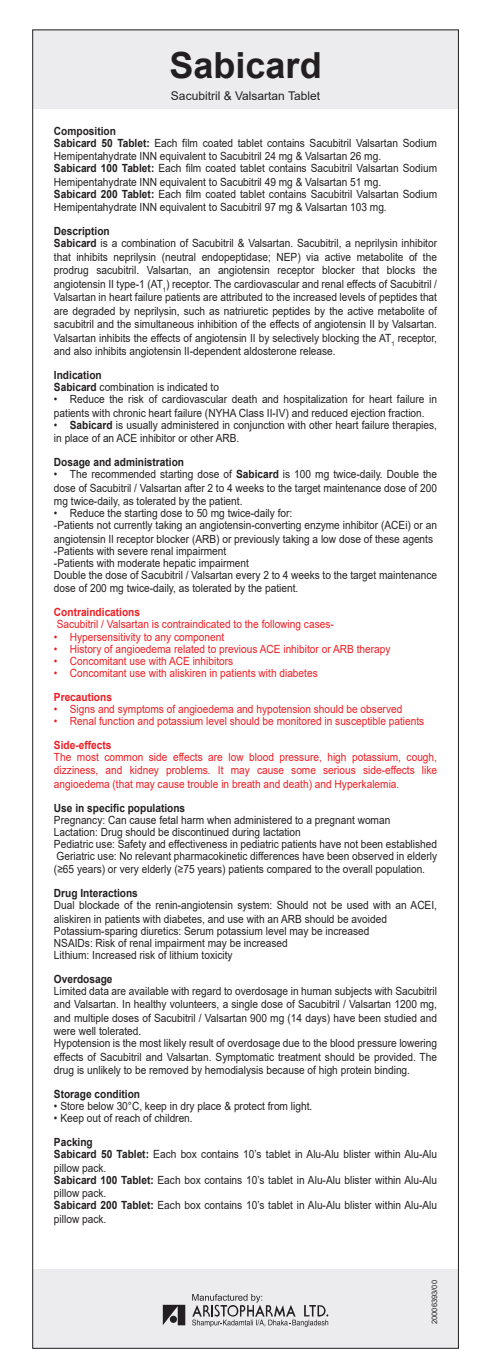
<style>
.page{position:relative;width:486px;height:1372px;background:#fff}
.page>*{position:absolute;margin:0;border:0;box-sizing:border-box;transform-origin:0 0}
.t1{font:700 36px "Arial";color:#231f20}
.t2{font:12px "Arial";color:#231f20}
.t3{font:11.25px/12px "Arial";color:#231f20;scale:.9 1}
.t4{font:11.25px/13.5px "Arial";color:#ee1d23;text-align:justify;scale:.9 1}
.t5{font:700 11.25px "Arial";color:#231f20;scale:.9 1}
.t6{font:700 11.25px "Arial";color:#ee1d23;scale:.9 1}
.t7{font:7.5px "Arial";color:#231f20}
.s1{font-weight:700}
</style>
<div class="page">
<div style="left:33px;top:1269px;width:425px;height:79px;background:#ececee"></div>
<svg style="left:192px;top:1294px;width:136px;height:33px"></svg>
<svg style="left:163px;top:1304px;width:22px;height:21px"></svg>
<div style="left:170px;top:1315px;width:7px;height:8px;background:#231f20;border-radius:50%"></div>
<div style="left:33px;top:30px;width:425px;height:79px;background:#ececee"></div>
<h1 class="t1" style="left:169px;top:40px;width:154px">Sabicard</h1>
<p class="t2" style="left:171px;top:88px;width:150px">Sacubitril &amp; Valsartan Tablet</p>
<p class="t3" style="left:54px;top:125px;width:427px"><span class="s1">Composition<br>Sabicard 50 Tablet:</span> Each film coated tablet contains Sacubitril Valsartan Sodium</p>
<p class="t3" style="left:54px;top:150px;width:427px">Hemipentahydrate INN equivalent to Sacubitril 24 mg &amp; Valsartan 26 mg.<br><span class="s1">Sabicard 100 Tablet:</span> Each film coated tablet contains Sacubitril Valsartan Sodium</p>
<p class="t3" style="left:54px;top:176px;width:427px">Hemipentahydrate INN equivalent to Sacubitril 49 mg &amp; Valsartan 51 mg.<br><span class="s1">Sabicard 200 Tablet:</span> Each film coated tablet contains Sacubitril Valsartan Sodium</p>
<p class="t3" style="left:54px;top:201px;width:371px">Hemipentahydrate INN equivalent to Sacubitril 97 mg &amp; Valsartan 103 mg.</p>
<p class="t3" style="left:54px;top:225px;width:427px"><span class="s1">Description<br>Sabicard</span> is a combination of Sacubitril &amp; Valsartan. Sacubitril, a neprilysin inhibitor</p>
<p class="t3" style="left:54px;top:250px;width:427px;line-height:13.5px;text-align:justify">that inhibits neprilysin (neutral endopeptidase; NEP) via active metabolite of the prodrug sacubitril. Valsartan, an angiotensin receptor blocker that blocks the angiotensin II type-1 (AT<sub>1</sub>) receptor. The cardiovascular and renal effects of Sacubitril / Valsartan in heart failure patients are attributed to the increased levels of peptides that are degraded by neprilysin, such as natriuretic peptides by the active metabolite of sacubitril and the simultaneous inhibition of the effects of angiotensin II by Valsartan.<br>Valsartan inhibits the effects of angiotensin II by selectively blocking the AT<sub>1</sub> receptor, and also inhibits angiotensin II-dependent aldosterone release.</p>
<p class="t3" style="left:54px;top:369px;width:185px"><span class="s1">Indication<br>Sabicard</span> combination is indicated to</p>
<p class="t3" style="left:54px;top:393px;width:427px;line-height:13.5px">• Reduce the risk of cardiovascular death and hospitalization for heart failure in patients with chronic heart failure (NYHA Class II-IV) and reduced ejection fraction.</p>
<p class="t3" style="left:54px;top:418px;width:427px;line-height:13.5px">• <span class="s1">Sabicard</span> is usually administered in conjunction with other heart failure therapies, in place of an ACE inhibitor or other ARB.</p>
<p class="t5" style="left:54px;top:454px;width:146px">Dosage and administration</p>
<p class="t3" style="left:54px;top:468px;width:427px;line-height:13.5px;text-align:justify">• The recommended starting dose of <span class="s1">Sabicard</span> is 100 mg twice-daily. Double the dose of Sacubitril / Valsartan after 2 to 4 weeks to the target maintenance dose of 200 mg twice-daily, as tolerated by the patient.</p>
<p class="t3" style="left:54px;top:507px;width:427px">• Reduce the starting dose to 50 mg twice-daily for:<br>-Patients not currently taking an angiotensin-converting enzyme inhibitor (ACEi) or an</p>
<p class="t3" style="left:54px;top:533px;width:427px">angiotensin Il receptor blocker (ARB) or previously taking a low dose of these agents -Patients with severe renal impairment<br>-Patients with moderate hepatic impairment<br>Double the dose of Sacubitril / Valsartan every 2 to 4 weeks to the target maintenance</p>
<p class="t3" style="left:54px;top:582px;width:273px">dose of 200 mg twice-daily, as tolerated by the patient.</p>
<p class="t6" style="left:54px;top:604px;width:97px">Contraindications</p>
<p class="t4" style="left:57px;top:618px;width:309px">Sacubitril / Valsartan is contraindicated to the following cases-</p>
<p class="t4" style="left:54px;top:630px;width:190px">• Hypersensitivity to any component</p>
<p class="t4" style="left:54px;top:642px;width:375px">• History of angioedema related to previous ACE inhibitor or ARB therapy</p>
<p class="t4" style="left:54px;top:654px;width:200px">• Concomitant use with ACE inhibitors</p>
<p class="t4" style="left:54px;top:666px;width:294px">• Concomitant use with aliskiren in patients with diabetes</p>
<p class="t6" style="left:54px;top:688px;width:66px">Precautions</p>
<p class="t4" style="left:54px;top:702px;width:388px">• Signs and symptoms of angioedema and hypotension should be observed</p>
<p class="t4" style="left:54px;top:714px;width:412px">• Renal function and potassium level should be monitored in susceptible patients</p>
<p class="t6" style="left:54px;top:736px;width:65px">Side-effects</p>
<p class="t4" style="left:54px;top:750px;width:427px">The most common side effects are low blood pressure, high potassium, cough, dizziness, and kidney problems. It may cause some serious side-effects like angioedema (that may cause trouble in breath and death) and Hyperkalemia.</p>
<p class="t5" style="left:54px;top:799px;width:147px">Use in specific populations</p>
<p class="t3" style="left:54px;top:813px;width:427px">Pregnancy: Can cause fetal harm when administered to a pregnant woman Lactation: Drug should be discontinued during lactation<br>Pediatric use: Safety and effectiveness in pediatric patients have not been established Geriatric use: No relevant pharmacokinetic differences have been observed in elderly</p>
<p class="t3" style="left:54px;top:863px;width:413px">(≥65 years) or very elderly (≥75 years) patients compared to the overall population.</p>
<p class="t5" style="left:54px;top:885px;width:95px">Drug Interactions</p>
<p class="t3" style="left:54px;top:898px;width:427px;line-height:13.5px">Dual blockade of the renin-angiotensin system: Should not be used with an ACEI, aliskiren in patients with diabetes, and use with an ARB should be avoided</p>
<p class="t3" style="left:54px;top:924px;width:352px">Potassium-sparing diuretics: Serum potassium level may be increased<br>NSAIDs: Risk of renal impairment may be increased<br>Lithium: Increased risk of lithium toxicity</p>
<p class="t5" style="left:54px;top:971px;width:67px">Overdosage</p>
<p class="t3" style="left:54px;top:984px;width:427px;line-height:13.5px;text-align:justify">Limited data are available with regard to overdosage in human subjects with Sacubitril and Valsartan. In healthy volunteers, a single dose of Sacubitril / Valsartan 1200 mg, and multiple doses of Sacubitril / Valsartan 900 mg (14 days) have been studied and were well tolerated.</p>
<p class="t3" style="left:54px;top:1036px;width:427px;line-height:13.5px;text-align:justify">Hypotension is the most likely result of overdosage due to the blood pressure lowering effects of Sacubitril and Valsartan. Symptomatic treatment should be provided. The drug is unlikely to be removed by hemodialysis because of high protein binding.</p>
<p class="t5" style="left:54px;top:1086px;width:97px">Storage condition</p>
<p class="t3" style="left:54px;top:1100px;width:288px">• Store below 30°C, keep in dry place &amp; protect from light.</p>
<p class="t3" style="left:54px;top:1112px;width:156px">• Keep out of reach of children.</p>
<p class="t3" style="left:54px;top:1136px;width:427px"><span class="s1">Packing<br>Sabicard 50 Tablet:</span> Each box contains 10’s tablet in Alu-Alu blister within Alu-Alu</p>
<p class="t3" style="left:54px;top:1161px;width:427px">pillow pack.<br><span class="s1">Sabicard 100 Tablet:</span> Each box contains 10’s tablet in Alu-Alu blister within Alu-Alu</p>
<p class="t3" style="left:54px;top:1187px;width:427px">pillow pack.<br><span class="s1">Sabicard 200 Tablet:</span> Each box contains 10’s tablet in Alu-Alu blister within Alu-Alu</p>
<p class="t3" style="left:54px;top:1212px;width:60px">pillow pack.</p>
<p class="t7" style="left:429px;top:1324px;width:45px;rotate:-90deg">20006393/00</p>
</div>
